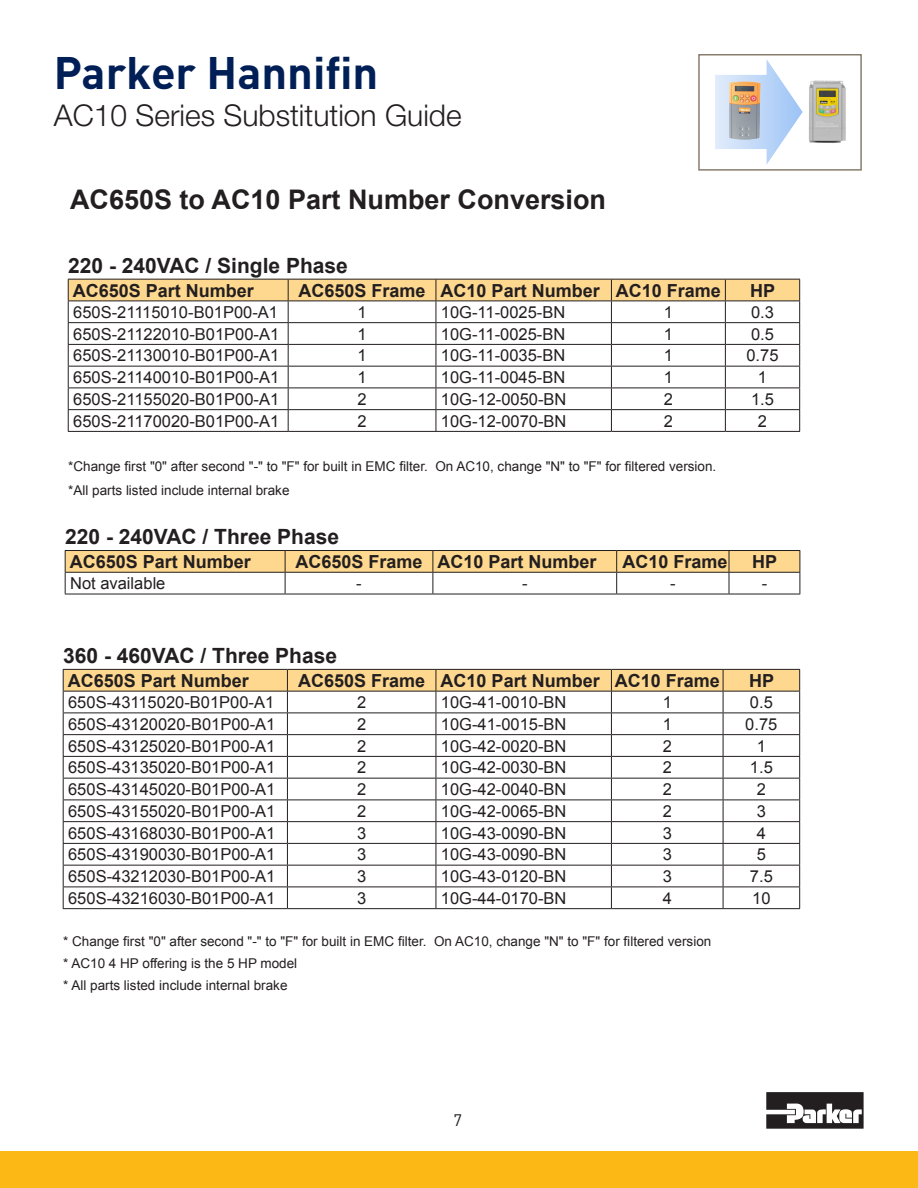
<style>
.page{position:relative;width:918px;height:1188px;background:#fff}
.page>*{position:absolute;margin:0;border:0;box-sizing:border-box;transform-origin:0 0}
.t1{font:700 45px "DINOT";color:#001f56}
.Sub_headings{font:300 30px "Helvetica Neue LT Std";color:#231f20}
.t2{font:700 27px "Arial";color:#231f20}
.t3{font:700 21px "Arial";color:#231f20}
.t4{font:700 18px "Arial";color:#231f20}
.t5{font:16.5px "Arial";color:#231f20}
.T_Pagenumber{font:16.5px "DINOT";color:#231f20}
.t6{font:13.5px "Arial";color:#231f20}
</style>
<div class="page">
<svg style="left:766px;top:1092px;width:98px;height:37px"></svg>
<div style="left:0;top:1151px;width:918px;height:37px;background:#fcb814"></div>
<svg style="left:68px;top:279px;width:732px;height:152px"></svg>
<hr style="left:68px;top:431px;width:220px;height:1px;background:#231f20">
<hr style="left:288px;top:431px;width:148px;height:1px;background:#231f20">
<hr style="left:436px;top:431px;width:175px;height:1px;background:#231f20">
<hr style="left:611px;top:431px;width:114px;height:1px;background:#231f20">
<hr style="left:725px;top:431px;width:75px;height:1px;background:#231f20">
<svg style="left:63px;top:669px;width:737px;height:239px"></svg>
<hr style="left:63px;top:908px;width:224px;height:1px;background:#231f20">
<hr style="left:287px;top:908px;width:149px;height:1px;background:#231f20">
<hr style="left:436px;top:908px;width:175px;height:1px;background:#231f20">
<hr style="left:611px;top:908px;width:112px;height:1px;background:#231f20">
<hr style="left:723px;top:908px;width:77px;height:1px;background:#231f20">
<hr style="left:65px;top:550px;width:220px;height:1px;background:#231f20">
<hr style="left:285px;top:550px;width:148px;height:1px;background:#231f20">
<hr style="left:433px;top:550px;width:184px;height:1px;background:#231f20">
<hr style="left:617px;top:550px;width:112px;height:1px;background:#231f20">
<hr style="left:729px;top:550px;width:71px;height:1px;background:#231f20">
<svg style="left:65px;top:551px;width:736px;height:43px"></svg>
<hr style="left:65px;top:594px;width:220px;height:1px;background:#231f20">
<hr style="left:285px;top:594px;width:148px;height:1px;background:#231f20">
<hr style="left:433px;top:594px;width:184px;height:1px;background:#231f20">
<hr style="left:617px;top:594px;width:112px;height:1px;background:#231f20">
<hr style="left:729px;top:594px;width:71px;height:1px;background:#231f20">
<svg style="left:715px;top:59px;width:88px;height:106px"></svg>
<img style="left:809px;top:80px;width:37px;height:63px">
<img style="left:729px;top:81px;width:32px;height:59px">
<div style="left:698px;top:54px;width:164px;height:117px;border:2px solid #887d6e"></div>
<p class="t1" style="left:54px;top:42px;width:326px">Parker Hannifin</p>
<p class="Sub_headings" style="left:54px;top:96px;width:409px">AC10 Series Substitution Guide</p>
<p class="t2" style="left:70px;top:182px;width:538px">AC650S to AC10 Part Number Conversion</p>
<p class="t3" style="left:68px;top:252px;width:281px">220 - 240VAC / Single Phase</p>
<p class="t4" style="left:73px;top:278px;width:183px">AC650S Part Number</p>
<p class="t4" style="left:299px;top:278px;width:129px">AC650S Frame</p>
<p class="t4" style="left:441px;top:278px;width:161px">AC10 Part Number</p>
<p class="t4" style="left:616px;top:278px;width:107px">AC10 Frame</p>
<p class="t4" style="left:750px;top:278px;width:27px">HP</p>
<p class="t5" style="left:73px;top:301px;width:206px">650S-21115010-B01P00-A1</p>
<p class="t5" style="left:357px;top:301px;width:11px">1</p>
<p class="t5" style="left:441px;top:301px;width:126px">10G-11-0025-BN</p>
<p class="t5" style="left:664px;top:301px;width:11px">1</p>
<p class="t5" style="left:751px;top:301px;width:24px">0.3</p>
<p class="t5" style="left:73px;top:323px;width:208px">650S-21122010-B01P00-A1</p>
<p class="t5" style="left:357px;top:323px;width:11px">1</p>
<p class="t5" style="left:441px;top:323px;width:126px">10G-11-0025-BN</p>
<p class="t5" style="left:664px;top:323px;width:11px">1</p>
<p class="t5" style="left:751px;top:323px;width:24px">0.5</p>
<p class="t5" style="left:73px;top:345px;width:208px">650S-21130010-B01P00-A1</p>
<p class="t5" style="left:357px;top:345px;width:11px">1</p>
<p class="t5" style="left:441px;top:345px;width:126px">10G-11-0035-BN</p>
<p class="t5" style="left:664px;top:345px;width:11px">1</p>
<p class="t5" style="left:746px;top:345px;width:34px">0.75</p>
<p class="t5" style="left:73px;top:366px;width:208px">650S-21140010-B01P00-A1</p>
<p class="t5" style="left:357px;top:366px;width:11px">1</p>
<p class="t5" style="left:441px;top:366px;width:126px">10G-11-0045-BN</p>
<p class="t5" style="left:664px;top:366px;width:11px">1</p>
<p class="t5" style="left:758px;top:366px;width:11px">1</p>
<p class="t5" style="left:73px;top:388px;width:208px">650S-21155020-B01P00-A1</p>
<p class="t5" style="left:357px;top:388px;width:11px">2</p>
<p class="t5" style="left:441px;top:388px;width:127px">10G-12-0050-BN</p>
<p class="t5" style="left:664px;top:388px;width:11px">2</p>
<p class="t5" style="left:751px;top:388px;width:24px">1.5</p>
<p class="t5" style="left:73px;top:410px;width:208px">650S-21170020-B01P00-A1</p>
<p class="t5" style="left:357px;top:410px;width:11px">2</p>
<p class="t5" style="left:441px;top:410px;width:127px">10G-12-0070-BN</p>
<p class="t5" style="left:664px;top:410px;width:11px">2</p>
<p class="t5" style="left:758px;top:410px;width:11px">2</p>
<p class="t6" style="left:68px;top:458px;width:650px">*Change first "0" after second "-" to "F" for built in EMC filter. On AC10, change "N" to "F" for filtered version.</p>
<p class="t6" style="left:68px;top:482px;width:223px">*All parts listed include internal brake</p>
<p class="t3" style="left:65px;top:523px;width:275px">220 - 240VAC / Three Phase</p>
<p class="t4" style="left:70px;top:550px;width:183px">AC650S Part Number</p>
<p class="t4" style="left:295px;top:550px;width:129px">AC650S Frame</p>
<p class="t4" style="left:438px;top:550px;width:161px">AC10 Part Number</p>
<p class="t4" style="left:622px;top:550px;width:107px">AC10 Frame</p>
<p class="t4" style="left:752px;top:550px;width:27px">HP</p>
<p class="t5" style="left:70px;top:573px;width:97px">Not available</p>
<p class="t5" style="left:356px;top:573px;width:7px">-</p>
<p class="t5" style="left:522px;top:573px;width:7px">-</p>
<p class="t5" style="left:670px;top:573px;width:7px">-</p>
<p class="t5" style="left:762px;top:573px;width:7px">-</p>
<p class="t3" style="left:63px;top:642px;width:275px">360 - 460VAC / Three Phase</p>
<p class="t4" style="left:68px;top:668px;width:183px">AC650S Part Number</p>
<p class="t4" style="left:298px;top:668px;width:129px">AC650S Frame</p>
<p class="t4" style="left:441px;top:668px;width:161px">AC10 Part Number</p>
<p class="t4" style="left:615px;top:668px;width:107px">AC10 Frame</p>
<p class="t4" style="left:749px;top:668px;width:27px">HP</p>
<p class="t5" style="left:68px;top:691px;width:208px">650S-43115020-B01P00-A1</p>
<p class="t5" style="left:357px;top:691px;width:11px">2</p>
<p class="t5" style="left:441px;top:691px;width:127px">10G-41-0010-BN</p>
<p class="t5" style="left:663px;top:691px;width:11px">1</p>
<p class="t5" style="left:750px;top:691px;width:24px">0.5</p>
<p class="t5" style="left:68px;top:713px;width:209px">650S-43120020-B01P00-A1</p>
<p class="t5" style="left:357px;top:713px;width:11px">2</p>
<p class="t5" style="left:441px;top:713px;width:127px">10G-41-0015-BN</p>
<p class="t5" style="left:663px;top:713px;width:11px">1</p>
<p class="t5" style="left:745px;top:713px;width:34px">0.75</p>
<p class="t5" style="left:68px;top:735px;width:209px">650S-43125020-B01P00-A1</p>
<p class="t5" style="left:357px;top:735px;width:11px">2</p>
<p class="t5" style="left:441px;top:735px;width:127px">10G-42-0020-BN</p>
<p class="t5" style="left:663px;top:735px;width:11px">2</p>
<p class="t5" style="left:757px;top:735px;width:11px">1</p>
<p class="t5" style="left:68px;top:757px;width:209px">650S-43135020-B01P00-A1</p>
<p class="t5" style="left:357px;top:757px;width:11px">2</p>
<p class="t5" style="left:441px;top:757px;width:127px">10G-42-0030-BN</p>
<p class="t5" style="left:663px;top:757px;width:11px">2</p>
<p class="t5" style="left:750px;top:757px;width:24px">1.5</p>
<p class="t5" style="left:68px;top:778px;width:209px">650S-43145020-B01P00-A1</p>
<p class="t5" style="left:357px;top:778px;width:11px">2</p>
<p class="t5" style="left:441px;top:778px;width:127px">10G-42-0040-BN</p>
<p class="t5" style="left:663px;top:778px;width:11px">2</p>
<p class="t5" style="left:757px;top:778px;width:11px">2</p>
<p class="t5" style="left:68px;top:800px;width:209px">650S-43155020-B01P00-A1</p>
<p class="t5" style="left:357px;top:800px;width:11px">2</p>
<p class="t5" style="left:441px;top:800px;width:127px">10G-42-0065-BN</p>
<p class="t5" style="left:663px;top:800px;width:11px">2</p>
<p class="t5" style="left:757px;top:800px;width:11px">3</p>
<p class="t5" style="left:68px;top:822px;width:209px">650S-43168030-B01P00-A1</p>
<p class="t5" style="left:357px;top:822px;width:11px">3</p>
<p class="t5" style="left:441px;top:822px;width:127px">10G-43-0090-BN</p>
<p class="t5" style="left:663px;top:822px;width:11px">3</p>
<p class="t5" style="left:757px;top:822px;width:11px">4</p>
<p class="t5" style="left:68px;top:844px;width:209px">650S-43190030-B01P00-A1</p>
<p class="t5" style="left:357px;top:844px;width:11px">3</p>
<p class="t5" style="left:441px;top:844px;width:127px">10G-43-0090-BN</p>
<p class="t5" style="left:663px;top:844px;width:11px">3</p>
<p class="t5" style="left:757px;top:844px;width:11px">5</p>
<p class="t5" style="left:68px;top:865px;width:209px">650S-43212030-B01P00-A1</p>
<p class="t5" style="left:357px;top:865px;width:11px">3</p>
<p class="t5" style="left:441px;top:865px;width:127px">10G-43-0120-BN</p>
<p class="t5" style="left:663px;top:865px;width:11px">3</p>
<p class="t5" style="left:750px;top:865px;width:24px">7.5</p>
<p class="t5" style="left:68px;top:887px;width:209px">650S-43216030-B01P00-A1</p>
<p class="t5" style="left:357px;top:887px;width:11px">3</p>
<p class="t5" style="left:441px;top:887px;width:127px">10G-44-0170-BN</p>
<p class="t5" style="left:663px;top:887px;width:11px">4</p>
<p class="t5" style="left:752px;top:887px;width:20px">10</p>
<p class="t6" style="left:63px;top:933px;width:650px">* Change first "0" after second "-" to "F" for built in EMC filter. On AC10, change "N" to "F" for filtered version</p>
<p class="t6" style="left:63px;top:954px;width:236px">* AC10 4 HP offering is the 5 HP model</p>
<p class="t6" style="left:63px;top:976px;width:226px">* All parts listed include internal brake</p>
<p class="T_Pagenumber" style="left:453px;top:1109px;width:10px">7</p>
</div>
